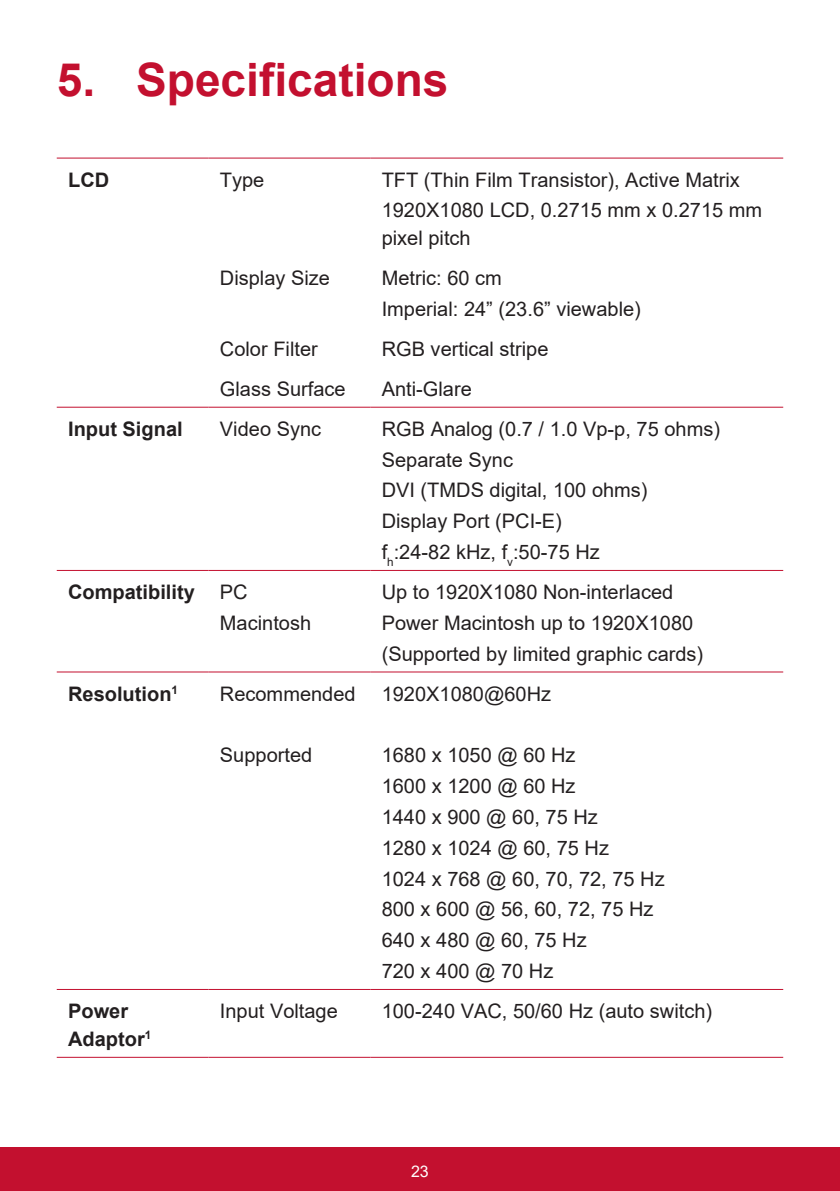
<style>
.page{position:relative;width:840px;height:1191px;background:#fff}
.page>*{position:absolute;margin:0;border:0;box-sizing:border-box;transform-origin:0 0}
.t1{font:700 46px "Arial";color:#c3102f}
.t2{font:20px/30.8px "Arial";color:#231f20}
.t3{font:700 20px/30.8px "Arial";color:#231f20}
.t4{font:16px "Arial";color:#fff}
.s1{font-weight:400}
</style>
<div class="page">
<div style="left:0;top:1147px;width:839px;height:44px;background:#c3102f"></div>
<hr style="left:57px;top:158px;width:151px;height:1px;background:#c3102f">
<hr style="left:208px;top:158px;width:162px;height:1px;background:#c3102f">
<hr style="left:370px;top:158px;width:412px;height:1px;background:#c3102f">
<hr style="left:57px;top:407px;width:151px;height:1px;background:#c3102f">
<hr style="left:208px;top:407px;width:162px;height:1px;background:#c3102f">
<hr style="left:370px;top:407px;width:412px;height:1px;background:#c3102f">
<hr style="left:57px;top:570px;width:151px;height:1px;background:#c3102f">
<hr style="left:208px;top:570px;width:162px;height:1px;background:#c3102f">
<hr style="left:370px;top:570px;width:412px;height:1px;background:#c3102f">
<hr style="left:57px;top:671px;width:151px;height:1px;background:#c3102f">
<hr style="left:208px;top:671px;width:162px;height:1px;background:#c3102f">
<hr style="left:370px;top:671px;width:412px;height:1px;background:#c3102f">
<hr style="left:57px;top:989px;width:151px;height:1px;background:#c3102f">
<hr style="left:208px;top:989px;width:162px;height:1px;background:#c3102f">
<hr style="left:370px;top:989px;width:412px;height:1px;background:#c3102f">
<hr style="left:57px;top:1056px;width:151px;height:1px;background:#c3102f">
<hr style="left:208px;top:1056px;width:162px;height:1px;background:#c3102f">
<hr style="left:370px;top:1056px;width:412px;height:1px;background:#c3102f">
<h1 class="t1" style="left:57px;top:48px;width:393px">5. Specifications</h1>
<p class="t3" style="left:68px;top:164px;width:43px">LCD</p>
<p class="t2" style="left:220px;top:164px;width:46px">Type</p>
<p class="t2" style="left:381px;top:164px;width:382px">TFT (Thin Film Transistor), Active Matrix<br>1920X1080 LCD, 0.2715 mm x 0.2715 mm</p>
<p class="t2" style="left:381px;top:223px;width:90px">pixel pitch</p>
<p class="t2" style="left:220px;top:263px;width:112px">Display Size</p>
<p class="t2" style="left:381px;top:263px;width:260px">Metric: 60 cm<br>Imperial: 24” (23.6” viewable)</p>
<p class="t2" style="left:220px;top:333px;width:99px">Color Filter</p>
<p class="t2" style="left:381px;top:333px;width:168px">RGB vertical stripe</p>
<p class="t2" style="left:220px;top:373px;width:127px">Glass Surface</p>
<p class="t2" style="left:381px;top:373px;width:92px">Anti-Glare</p>
<p class="t3" style="left:68px;top:413px;width:116px">Input Signal</p>
<p class="t2" style="left:220px;top:413px;width:103px">Video Sync</p>
<p class="t2" style="left:381px;top:413px;width:339px">RGB Analog (0.7 / 1.0 Vp-p, 75 ohms)<br>Separate Sync<br>DVI (TMDS digital, 100 ohms)<br>Display Port (PCI-E)<br>f<sub>h</sub>:24-82 kHz, f<sub>v</sub>:50-75 Hz</p>
<p class="t3" style="left:220px;top:577px;width:93px;text-indent:-152px">Compatibility <span class="s1">PC<br>Macintosh</span></p>
<p class="t2" style="left:381px;top:576px;width:323px">Up to 1920X1080 Non-interlaced<br>Power Macintosh up to 1920X1080 (Supported by limited graphic cards)</p>
<p class="t3" style="left:68px;top:678px;width:111px">Resolution<sup>1</sup></p>
<p class="t2" style="left:220px;top:678px;width:137px">Recommended</p>
<p class="t2" style="left:381px;top:678px;width:171px">1920X1080@60Hz</p>
<p class="t2" style="left:220px;top:739px;width:94px">Supported</p>
<p class="t2" style="left:381px;top:739px;width:284px">1680 x 1050 @ 60 Hz<br>1600 x 1200 @ 60 Hz<br>1440 x 900 @ 60, 75 Hz<br>1280 x 1024 @ 60, 75 Hz<br>1024 x 768 @ 60, 70, 72, 75 Hz<br>800 x 600 @ 56, 60, 72, 75 Hz<br>640 x 480 @ 60, 75 Hz<br>720 x 400 @ 70 Hz</p>
<p class="t3" style="left:68px;top:997px;width:85px;line-height:28px">Power<br>Adaptor<sup>1</sup></p>
<p class="t2" style="left:220px;top:995px;width:119px">Input Voltage</p>
<p class="t2" style="left:381px;top:995px;width:332px">100-240 VAC, 50/60 Hz (auto switch)</p>
<p class="t4" style="left:411px;top:1160px;width:19px">23</p>
</div>
